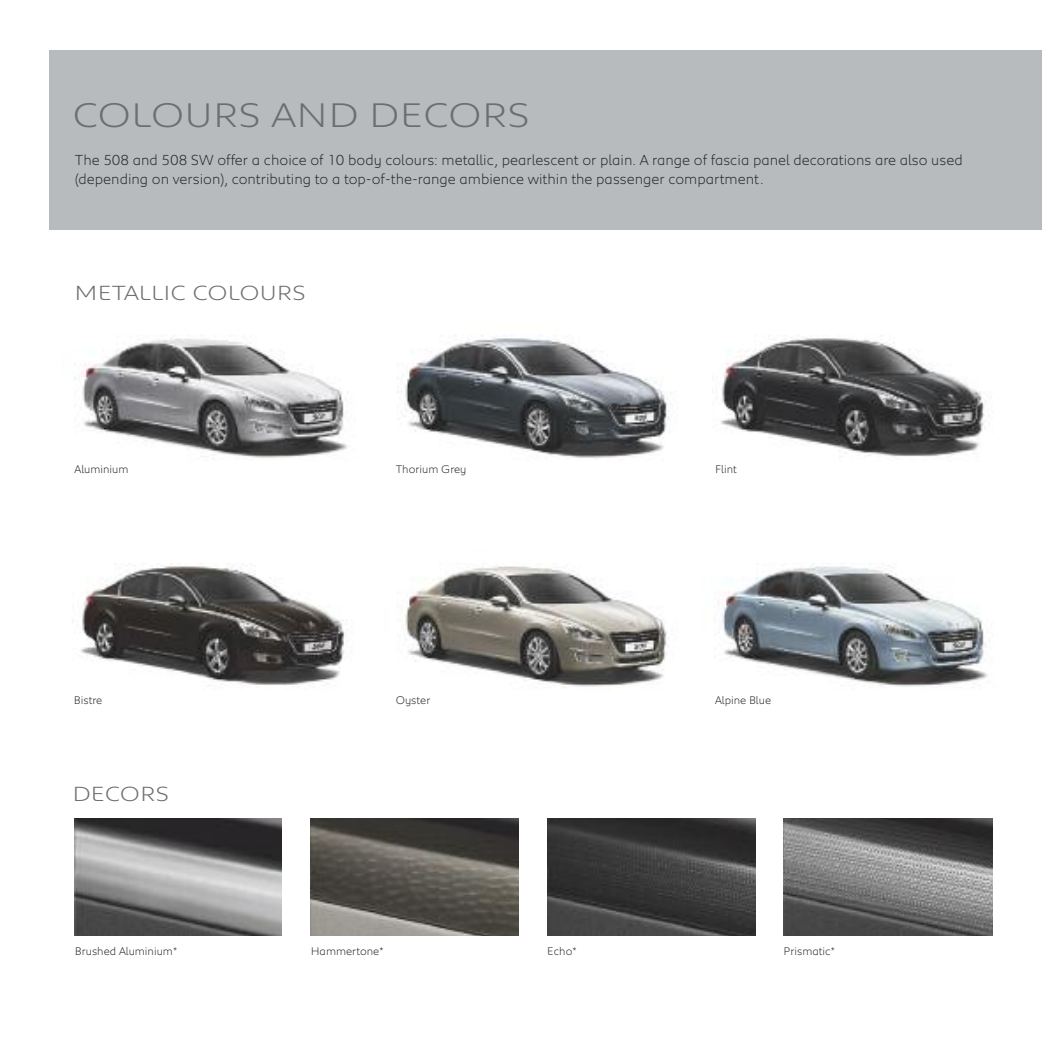
<style>
.page{position:relative;width:1042px;height:1042px;background:#fff}
.page>*{position:absolute;margin:0;border:0;box-sizing:border-box;transform-origin:0 0}
.t1{font:300 35px "Peugeot Expanded";color:#6d6e71}
.t2{font:300 21px "Peugeot Expanded";color:#6d6e71}
.t3{font:300 14.88px/19.2px "Peugeot";color:#272627}
.t4{font:300 11.38px "Peugeot";color:#272627}
</style>
<div class="page">
<img style="left:720px;top:335px;width:266px;height:122px">
<img style="left:75px;top:818px;width:207px;height:117px">
<div style="left:50px;top:50px;width:992px;height:179px;background:#b8bbbe"></div>
<img style="left:74px;top:337px;width:274px;height:122px">
<img style="left:718px;top:565px;width:270px;height:122px">
<img style="left:72px;top:563px;width:275px;height:122px">
<img style="left:397px;top:335px;width:274px;height:123px">
<img style="left:405px;top:566px;width:264px;height:122px">
<img style="left:547px;top:818px;width:208px;height:117px">
<img style="left:784px;top:818px;width:208px;height:117px">
<img style="left:311px;top:818px;width:207px;height:117px">
<h1 class="t1" style="left:72px;top:103px;width:459px">COLOURS AND DECORS</h1>
<p class="t3" style="left:75px;top:152px;width:889px">The 508 and 508 SW offer a choice of 10 body colours: metallic, pearlescent or plain. A range of fascia panel decorations are also used (depending on version), contributing to a top-of-the-range ambience within the passenger compartment.</p>
<h2 class="t2" style="left:75px;top:286px;width:233px">METALLIC COLOURS</h2>
<p class="t4" style="left:75px;top:465px;width:55px">Aluminium</p>
<p class="t4" style="left:396px;top:465px;width:72px">Thorium Grey</p>
<p class="t4" style="left:715px;top:465px;width:23px">Flint</p>
<p class="t4" style="left:74px;top:696px;width:30px">Bistre</p>
<p class="t4" style="left:715px;top:696px;width:58px">Alpine Blue</p>
<p class="t4" style="left:396px;top:696px;width:36px">Oyster</p>
<h2 class="t2" style="left:72px;top:786px;width:98px">DECORS</h2>
<p class="t4" style="left:75px;top:947px;width:104px">Brushed Aluminium*</p>
<p class="t4" style="left:311px;top:947px;width:74px">Hammertone*</p>
<p class="t4" style="left:547px;top:947px;width:31px">Echo*</p>
<p class="t4" style="left:783px;top:947px;width:53px">Prismatic*</p>
</div>
